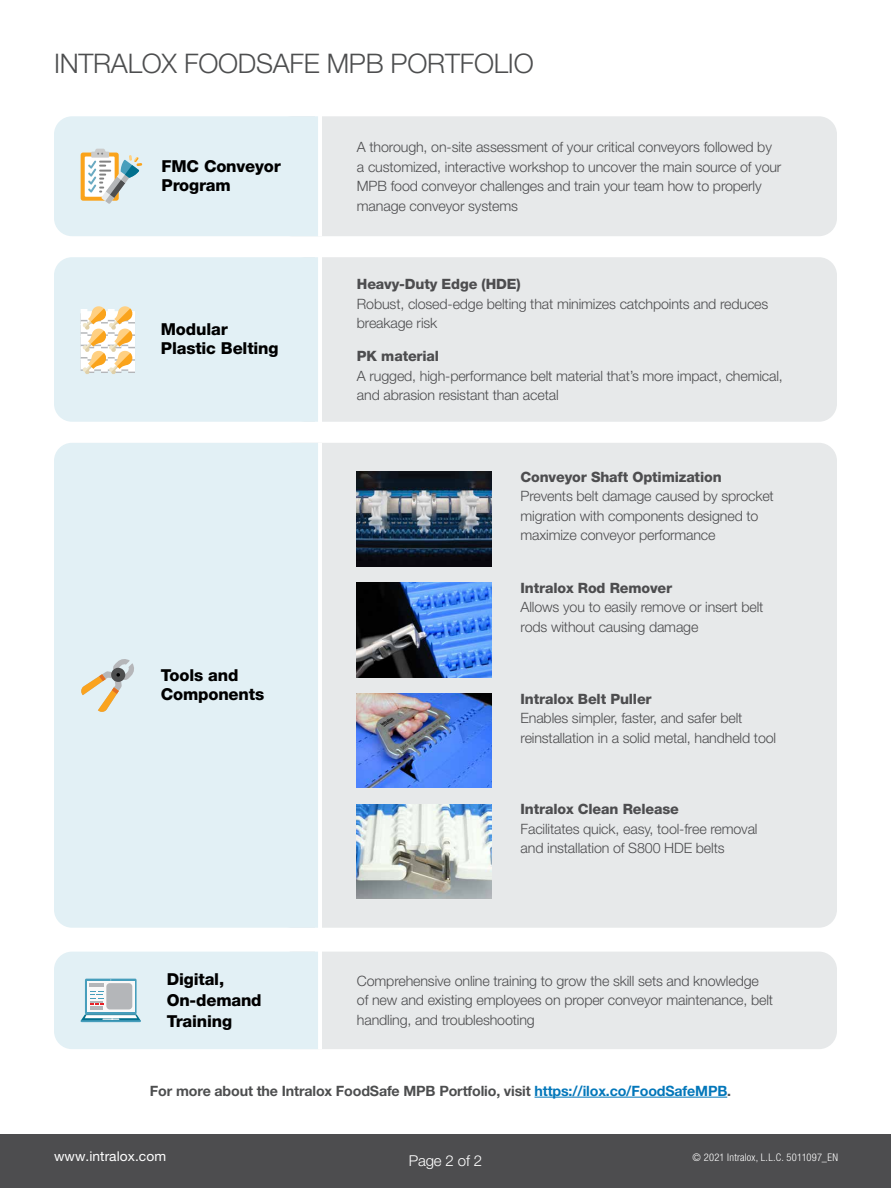
<style>
.page{position:relative;width:891px;height:1188px;background:#fff}
.page>*{position:absolute;margin:0;border:0;box-sizing:border-box;transform-origin:0 0}
.t1{font:300 27px "Helvetica Neue LT Pro";letter-spacing:-.01em;color:#4d4e4f}
.t2{font:800 16.5px/19.5px "Helvetica Neue LT Pro";letter-spacing:-.01em;color:#000}
.t3{font:300 15px "Helvetica Neue LT Pro";letter-spacing:-.01em;color:#fff}
.t4{font:300 14.25px/19.5px "Helvetica Neue LT Pro";letter-spacing:-.01em;color:#4d4d4f}
.t5{font:800 14.25px "Helvetica Neue LT Pro";letter-spacing:-.01em;color:#4d4d4f}
.t6{font:700 14.25px "Helvetica Neue LT Pro";letter-spacing:-.01em;color:#4d4e4f}
.t7{font:13.5px "Helvetica Neue LT Pro";letter-spacing:.005em;color:#fff}
.t8{font:300 condensed 10.5px "Helvetica Neue LT Pro";letter-spacing:.02em;color:#fff}
.s1{color:#0377ba}
</style>
<div class="page">
<div style="left:274px;top:952px;width:563px;height:97px;background:#e7e9ea;border-radius:18px"></div>
<div style="left:274px;top:443px;width:563px;height:485px;background:#e7e9ea;border-radius:18px"></div>
<div style="left:288px;top:257px;width:549px;height:165px;background:#e7e9ea;border-radius:18px"></div>
<div style="left:274px;top:116px;width:563px;height:120px;background:#e7e9ea;border-radius:18px"></div>
<div style="left:315px;top:116px;width:6px;height:120px;background:#fff"></div>
<div style="left:315px;top:952px;width:6px;height:97px;background:#fff"></div>
<div style="left:315px;top:257px;width:6px;height:165px;background:#fff"></div>
<div style="left:315px;top:443px;width:6px;height:485px;background:#fff"></div>
<hr style="left:535px;top:1097px;width:192px;height:1px;background:#0377ba">
<svg style="left:54px;top:116px;width:264px;height:120px"></svg>
<div style="left:54px;top:257px;width:264px;height:165px;background:#e2f0f5"></div>
<svg style="left:81px;top:305px;width:54px;height:69px"></svg>
<svg style="left:54px;top:952px;width:264px;height:97px"></svg>
<div style="left:54px;top:443px;width:264px;height:485px;background:#e2f0f5"></div>
<svg style="left:81px;top:658px;width:54px;height:54px;background:#d7d7cc"></svg>
<img style="left:357px;top:472px;width:135px;height:94px">
<img style="left:357px;top:583px;width:135px;height:94px">
<img style="left:357px;top:693px;width:135px;height:95px">
<img style="left:357px;top:804px;width:135px;height:95px">
<div style="left:0;top:1134px;width:891px;height:54px;background:#4d4d4f"></div>
<h1 class="t1" style="left:54px;top:47px;width:481px">INTRALOX FOODSAFE MPB PORTFOLIO</h1>
<p class="t2" style="left:162px;top:156px;width:121px">FMC Conveyor<br>Program</p>
<p class="t2" style="left:161px;top:319px;width:119px">Modular<br>Plastic Belting</p>
<p class="t2" style="left:161px;top:665px;width:105px">Tools and<br>Components</p>
<p class="t2" style="left:167px;top:969px;width:96px;line-height:21px">Digital,<br>On-demand<br>Training</p>
<p class="t4" style="left:357px;top:137px;width:426px">A thorough, on-site assessment of your critical conveyors followed by a customized, interactive workshop to uncover the main source of your MPB food conveyor challenges and train your team how to properly manage conveyor systems</p>
<p class="t5" style="left:357px;top:275px;width:165px">Heavy-Duty Edge (HDE)</p>
<p class="t4" style="left:357px;top:293px;width:413px">Robust, closed-edge belting that minimizes catchpoints and reduces breakage risk</p>
<p class="t5" style="left:357px;top:347px;width:84px">PK material</p>
<p class="t4" style="left:357px;top:365px;width:427px">A rugged, high-performance belt material that’s more impact, chemical, and abrasion resistant than acetal</p>
<p class="t5" style="left:521px;top:468px;width:203px">Conveyor Shaft Optimization</p>
<p class="t4" style="left:521px;top:486px;width:255px">Prevents belt damage caused by sprocket migration with components designed to maximize conveyor performance</p>
<p class="t5" style="left:521px;top:579px;width:153px">Intralox Rod Remover</p>
<p class="t4" style="left:521px;top:597px;width:244px">Allows you to easily remove or insert belt rods without causing damage</p>
<p class="t5" style="left:521px;top:690px;width:133px">Intralox Belt Puller</p>
<p class="t4" style="left:521px;top:708px;width:257px">Enables simpler, faster, and safer belt reinstallation in a solid metal, handheld tool</p>
<p class="t5" style="left:521px;top:801px;width:160px">Intralox Clean Release</p>
<p class="t4" style="left:521px;top:819px;width:239px">Facilitates quick, easy, tool-free removal and installation of S800 HDE belts</p>
<p class="t4" style="left:357px;top:971px;width:418px">Comprehensive online training to grow the skill sets and knowledge of new and existing employees on proper conveyor maintenance, belt handling, and troubleshooting</p>
<p class="t6" style="left:150px;top:1082px;width:583px">For more about the Intralox FoodSafe MPB Portfolio, visit <span class="s1">https://ilox.co/FoodSafeMPB</span>.</p>
<p class="t7" style="left:54px;top:1148px;width:114px">www.intralox.com</p>
<p class="t8" style="left:693px;top:1151px;width:147px">© 2021 Intralox, L.L.C. 5011097_EN</p>
<p class="t3" style="left:409px;top:1152px;width:75px">Page 2 of 2</p>
</div>
